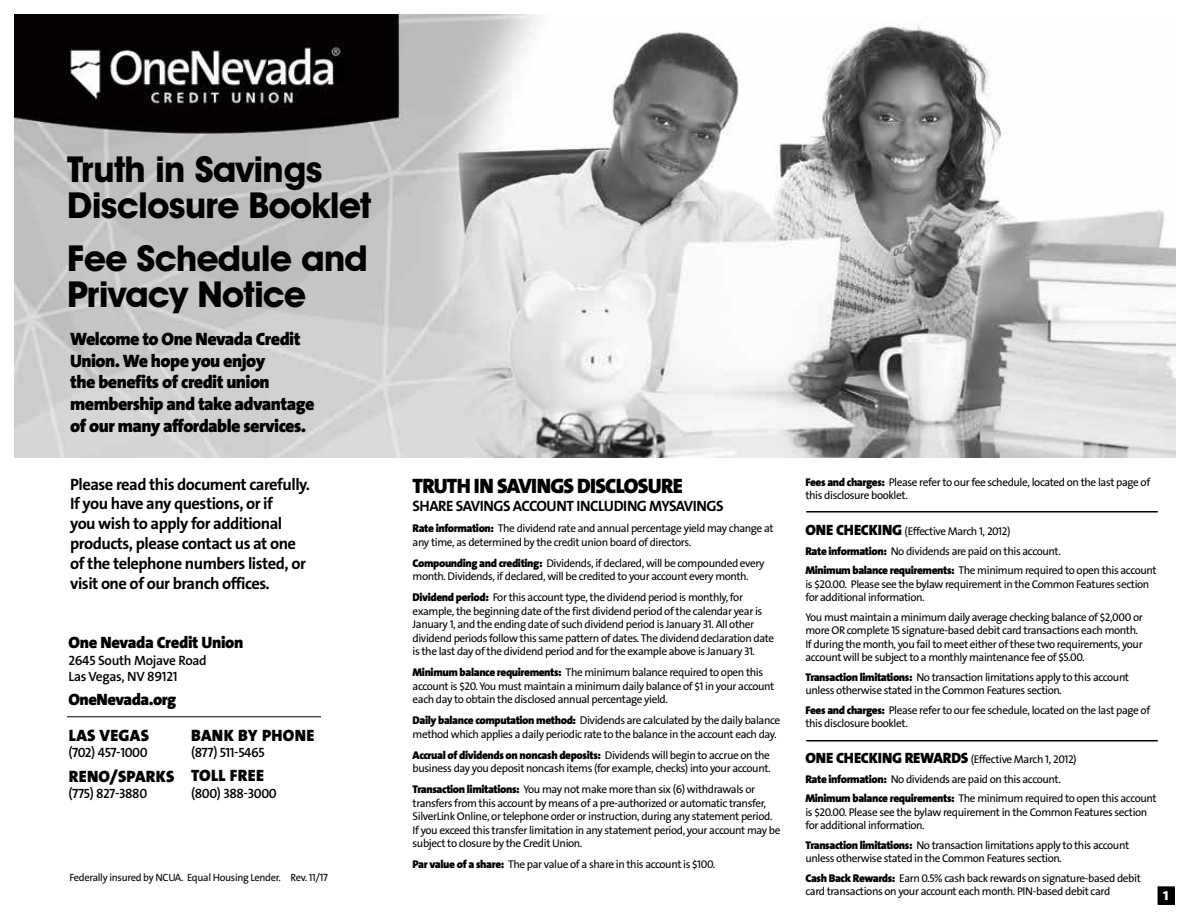
<style>
.page{position:relative;width:1188px;height:918px;background:#fff}
.page>*{position:absolute;margin:0;border:0;box-sizing:border-box;transform-origin:0 0}
.t1{font:700 36px/36px "Avant Garde IT Cby BT";letter-spacing:-.02em;color:#000}
.t2{font:900 21px "The Sans Os F";letter-spacing:-.035em;color:#000}
.t3{font:900 18px/21.6px "The Sans Os F";letter-spacing:-.03em;color:#000}
.t4{font:700 16.5px/19.8px "The Sans Os F";letter-spacing:-.03em;color:#000}
.t5{font:900 16.5px/36px "The Sans Os F";letter-spacing:-.015em;color:#000}
.t6{font:900 16.5px "The Sans Os F";letter-spacing:.02em;color:#000}
.t7{font:700 15px "The Sans Os F";letter-spacing:-.035em;color:#000}
.t8{font:600 13.5px/16.2px "The Sans Os F";letter-spacing:-.03em;color:#000}
.t9{font:900 13.5px "Myriad Pro";color:#fff}
.t10{font:11.25px/13.5px "The Sans Os F";letter-spacing:-.035em;color:#000}
.t11{font:10.5px "The Sans Os F";letter-spacing:-.03em;color:#000}
.s1{font-weight:900}
.s2{font-weight:900;font-size:15px}
</style>
<div class="page">
<div style="left:1158px;top:887px;width:16px;height:17px;background:#000"></div>
<img style="left:14px;top:14px;width:1161px;height:444px">
<hr style="left:67px;top:716px;width:254px;height:1px;background:#000">
<hr style="left:806px;top:511px;width:352px;height:2px;background:#000">
<hr style="left:806px;top:740px;width:352px;height:1px;background:#000">
<h1 class="t1" style="left:67px;top:151px;width:306px">Truth in Savings<br>Disclosure Booklet</h1>
<h1 class="t1" style="left:67px;top:240px;width:302px">Fee Schedule and<br>Privacy Notice</h1>
<h3 class="t3" style="left:70px;top:329px;width:246px">Welcome to One Nevada Credit<br>Union. We hope you enjoy<br>the benefits of credit union membership and take advantage of our many affordable services.</h3>
<h3 class="t4" style="left:70px;top:474px;width:241px">Please read this document carefully.<br>If you have any questions, or if<br>you wish to apply for additional products, please contact us at one of the telephone numbers listed, or visit one of our branch offices.</h3>
<h3 class="t5" style="left:69px;top:625px;width:176px">One Nevada Credit Union</h3>
<p class="t8" style="left:69px;top:652px;width:140px">2645 South Mojave Road<br>Las Vegas, NV 89121</p>
<h3 class="t5" style="left:69px;top:682px;width:109px">OneNevada.org<br>LAS VEGAS</h3>
<p class="t8" style="left:69px;top:745px;width:81px">(702) 457-1000</p>
<h3 class="t6" style="left:69px;top:765px;width:107px">RENO/SPARKS</h3>
<p class="t8" style="left:69px;top:785px;width:80px">(775) 827-3880</p>
<h3 class="t6" style="left:191px;top:725px;width:125px">BANK BY PHONE</h3>
<p class="t8" style="left:191px;top:745px;width:75px">(877) 511-5465</p>
<h3 class="t6" style="left:191px;top:765px;width:74px">TOLL FREE</h3>
<p class="t8" style="left:191px;top:785px;width:87px">(800) 388-3000</p>
<p class="t11" style="left:70px;top:871px;width:260px">Federally insured by NCUA. Equal Housing Lender. Rev. 11/17</p>
<h2 class="t2" style="left:413px;top:472px;width:272px">TRUTH IN SAVINGS DISCLOSURE</h2>
<h3 class="t7" style="left:413px;top:496px;width:313px">SHARE SAVINGS ACCOUNT INCLUDING MYSAVINGS</h3>
<p class="t10" style="left:413px;top:522px;width:362px"><span class="s1">Rate information:</span> The dividend rate and annual percentage yield may change at any time, as determined by the credit union board of directors.</p>
<p class="t10" style="left:413px;top:556px;width:353px"><span class="s1">Compounding and crediting:</span> Dividends, if declared, will be compounded every month. Dividends, if declared, will be credited to your account every month.</p>
<p class="t10" style="left:413px;top:591px;width:363px"><span class="s1">Dividend period:</span> For this account type, the dividend period is monthly, for example, the beginning date of the first dividend period of the calendar year is January 1, and the ending date of such dividend period is January 31. All other dividend periods follow this same pattern of dates. The dividend declaration date is the last day of the dividend period and for the example above is January 31.</p>
<p class="t10" style="left:413px;top:666px;width:363px"><span class="s1">Minimum balance requirements:</span> The minimum balance required to open this account is $20. You must maintain a minimum daily balance of $1 in your account each day to obtain the disclosed annual percentage yield.</p>
<p class="t10" style="left:413px;top:714px;width:369px"><span class="s1">Daily balance computation method:</span> Dividends are calculated by the daily balance method which applies a daily periodic rate to the balance in the account each day.</p>
<p class="t10" style="left:413px;top:748px;width:360px"><span class="s1">Accrual of dividends on noncash deposits:</span> Dividends will begin to accrue on the business day you deposit noncash items (for example, checks) into your account.</p>
<p class="t10" style="left:413px;top:783px;width:369px"><span class="s1">Transaction limitations:</span> You may not make more than six (6) withdrawals or transfers from this account by means of a pre-authorized or automatic transfer, SilverLink Online, or telephone order or instruction, during any statement period.<br>If you exceed this transfer limitation in any statement period, your account may be subject to closure by the Credit Union.</p>
<p class="t10" style="left:413px;top:858px;width:304px"><span class="s1">Par value of a share:</span> The par value of a share in this account is $100.</p>
<p class="t10" style="left:805px;top:475px;width:346px"><span class="s1">Fees and charges:</span> Please refer to our fee schedule, located on the last page of this disclosure booklet.</p>
<p class="t10" style="left:805px;top:522px;width:353px;line-height:19.5px"><span class="s2">ONE CHECKING</span> (Effective March 1, 2012)<br><span class="s1">Rate information:</span> No dividends are paid on this account.<br><span class="s1">Minimum balance requirements:</span> The minimum required to open this account</p>
<p class="t10" style="left:805px;top:577px;width:346px">is $20.00. Please see the bylaw requirement in the Common Features section for additional information.</p>
<p class="t10" style="left:805px;top:610px;width:339px">You must maintain a minimum daily average checking balance of $2,000 or more OR complete 15 signature-based debit card transactions each month.<br>If during the month, you fail to meet either of these two requirements, your account will be subject to a monthly maintenance fee of $5.00.</p>
<p class="t10" style="left:805px;top:670px;width:325px"><span class="s1">Transaction limitations:</span> No transaction limitations apply to this account unless otherwise stated in the Common Features section.</p>
<p class="t10" style="left:805px;top:703px;width:346px"><span class="s1">Fees and charges:</span> Please refer to our fee schedule, located on the last page of this disclosure booklet.</p>
<p class="t10" style="left:805px;top:750px;width:353px;line-height:19.5px"><span class="s2">ONE CHECKING REWARDS</span> (Effective March 1, 2012)<br><span class="s1">Rate information:</span> No dividends are paid on this account.<br><span class="s1">Minimum balance requirements:</span> The minimum required to open this account</p>
<p class="t10" style="left:805px;top:805px;width:343px">is $20.00. Please see the bylaw requirement in the Common Features section for additional information.</p>
<p class="t10" style="left:805px;top:838px;width:325px"><span class="s1">Transaction limitations:</span> No transaction limitations apply to this account unless otherwise stated in the Common Features section.</p>
<p class="t10" style="left:805px;top:871px;width:337px"><span class="s1">Cash Back Rewards:</span> Earn 0.5% cash back rewards on signature-based debit card transactions on your account each month. PIN-based debit card</p>
<p class="t9" style="left:1162px;top:887px;width:9px">1</p>
</div>
